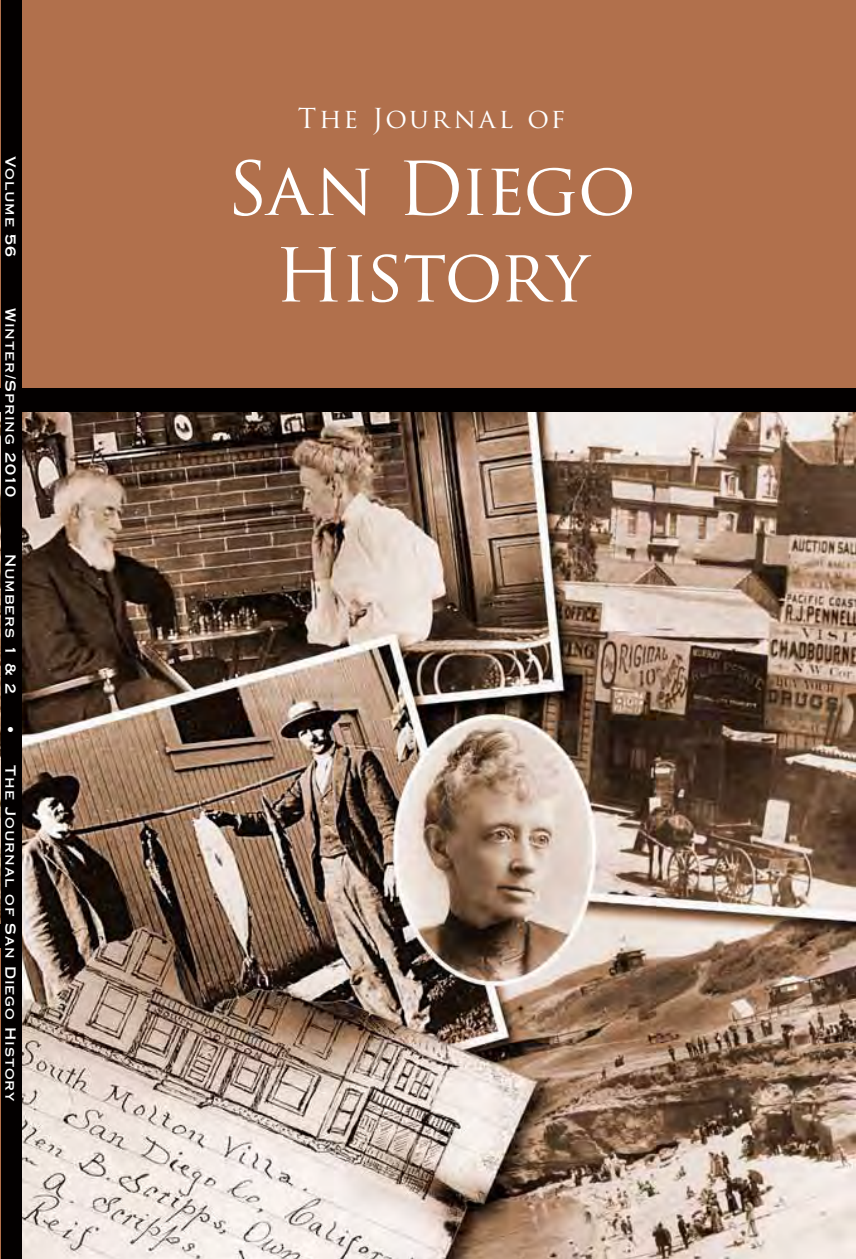
<style>
.page{position:relative;width:856px;height:1259px;background:#fff}
.page>*{position:absolute;margin:0;border:0;box-sizing:border-box;transform-origin:0 0}
.t1{font:72.1px/86.5px "Trajan Pro";letter-spacing:-.03em;color:#fff;text-align:center}
.t2{font:26.78px "Trajan Pro";letter-spacing:.095em;color:#fff}
.t3{font:14px "Copperplate Thirty One AB";letter-spacing:.06em;color:#fff}
</style>
<div class="page">
<img style="left:22px;top:411px;width:833px;height:848px">
<div style="left:0;top:947px;width:11px;height:312px;background:#b1704c"></div>
<div style="left:0;top:0;width:855px;height:398px;background:#b1704c"></div>
<img style="left:0;top:411px;width:1px;height:512px">
<div style="left:1px;top:388px;width:854px;height:23px;background:#030000"></div>
<div style="left:0;top:388px;width:11px;height:23px;background:#030000"></div>
<div style="left:0;top:923px;width:11px;height:24px;background:#030000"></div>
<div style="left:1px;top:0;width:21px;height:1259px;background:#030000"></div>
<p class="t3" style="left:19px;top:156px;width:102px;rotate:90deg">Volume 56</p>
<p class="t3" style="left:19px;top:308px;width:190px;rotate:90deg">Winter/Spring 2010</p>
<p class="t3" style="left:19px;top:554px;width:141px;rotate:90deg">Numbers 1 &amp; 2</p>
<p class="t3" style="left:19px;top:726px;width:376px;rotate:90deg">• The Journal of San Diego History</p>
<h2 class="t2" style="left:298px;top:101px;width:269px">The Journal of</h2>
<h1 class="t1" style="left:227px;top:145px;width:410px">San Diego<br>History</h1>
</div>
